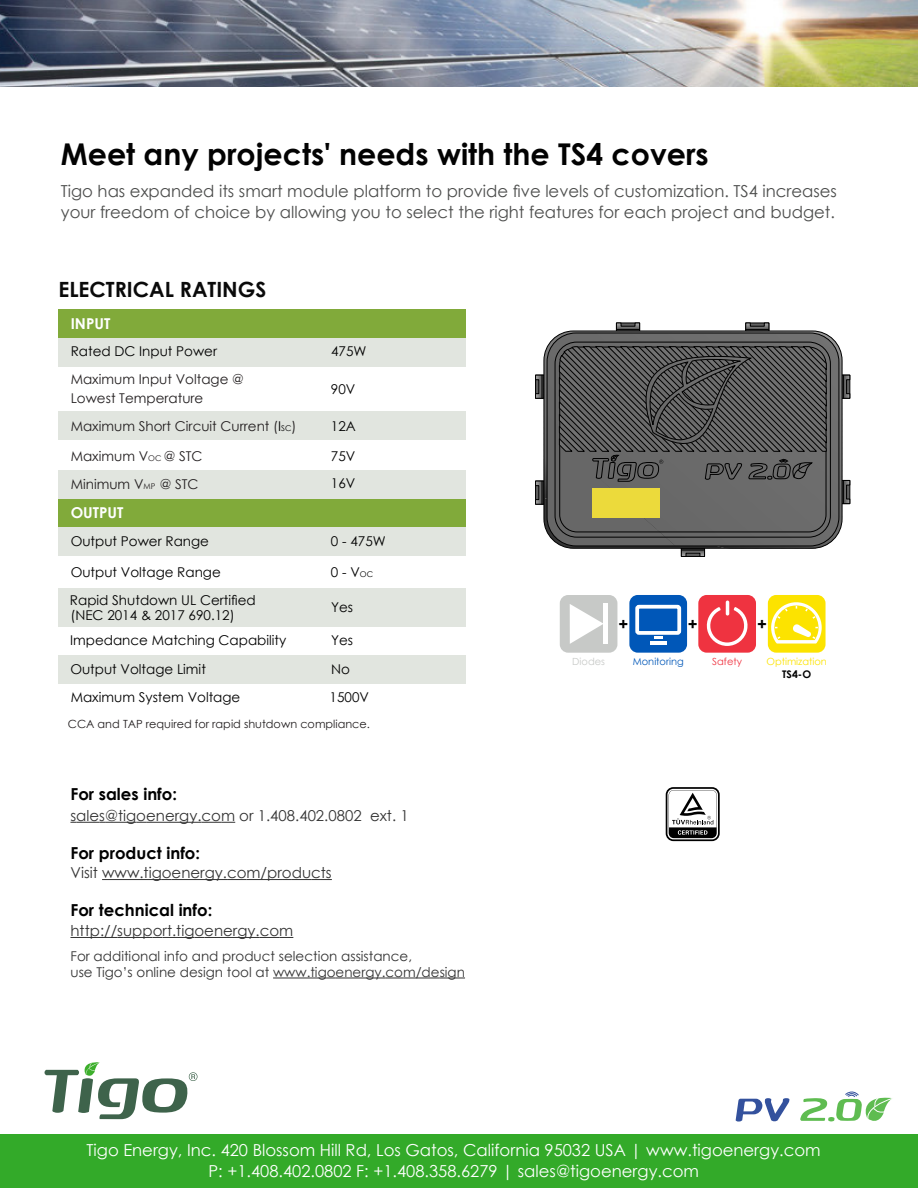
<style>
.page{position:relative;width:918px;height:1188px;background:#fff}
.page>*{position:absolute;margin:0;border:0;box-sizing:border-box;transform-origin:0 0}
.t1{font:700 30px "Century Gothic";color:#020202}
.t2{font:700 21px "Century Gothic";color:#0a0a0a}
.t3{font:16.5px/21px "Century Gothic";color:#4c4d4c}
.t4{font:16.5px/20.2px "Century Gothic";color:#fff;text-align:center}
.t5{font:700 16.5px "Century Gothic";color:#000}
.t6{font:15px "Century Gothic";color:#333}
.t7{font:700 15px "Century Gothic";color:#fff}
.t8{font:13.5px/29.2px "Century Gothic";color:#000}
.t9{font:13.5px/16.2px "Century Gothic";color:#333}
.t10{font:13.5px/29.5px "Century Gothic";color:#231f20}
.t11{font:11.25px "Century Gothic";color:#231f20}
.t12{font:700 10.5px "Century Gothic";color:#000}
.t13{font:9.9px "Century Gothic";color:#fce300}
.t14{font:9.9px "Century Gothic";color:#0057b8}
.t15{font:9.9px "Century Gothic";color:#c7c9c7}
.t16{font:9.9px "Century Gothic";color:#ef3340}
.s1{color:#000}
.s2{font-size:7.8px;color:#000}
.s3{font-size:7.8px}
</style>
<div class="page">
<svg style="left:736px;top:1098px;width:53px;height:24px"></svg>
<svg style="left:800px;top:1091px;width:92px;height:31px"></svg>
<img style="left:0;top:0;width:918px;height:87px">
<hr style="left:273px;top:978px;width:54px;height:1px;background:#333">
<hr style="left:336px;top:978px;width:50px;height:1px;background:#333">
<svg style="left:386px;top:978px;width:17px;height:1px"></svg>
<hr style="left:403px;top:978px;width:37px;height:1px;background:#333">
<svg style="left:440px;top:978px;width:25px;height:1px"></svg>
<hr style="left:102px;top:879px;width:60px;height:1px;background:#333">
<hr style="left:172px;top:879px;width:55px;height:1px;background:#333">
<svg style="left:227px;top:879px;width:20px;height:1px"></svg>
<hr style="left:247px;top:879px;width:35px;height:1px;background:#333">
<svg style="left:282px;top:879px;width:50px;height:1px"></svg>
<svg style="left:70px;top:822px;width:35px;height:1px"></svg>
<hr style="left:105px;top:822px;width:31px;height:1px;background:#333">
<hr style="left:146px;top:822px;width:56px;height:1px;background:#333">
<svg style="left:202px;top:822px;width:33px;height:1px"></svg>
<hr style="left:70px;top:937px;width:47px;height:1px;background:#333">
<hr style="left:123px;top:937px;width:30px;height:1px;background:#333">
<hr style="left:163px;top:937px;width:31px;height:1px;background:#333">
<hr style="left:204px;top:937px;width:56px;height:1px;background:#333">
<svg style="left:260px;top:937px;width:33px;height:1px"></svg>
<div style="left:0;top:1134px;width:918px;height:54px;background:#33aa29"></div>
<svg style="left:45px;top:1062px;width:152px;height:57px"></svg>
<svg style="left:535px;top:322px;width:315px;height:235px;background:#686868"></svg>
<div style="left:592px;top:488px;width:67px;height:30px;background:#ecda3b"></div>
<div style="left:59px;top:412px;width:407px;height:28px;background:#e1e5df"></div>
<div style="left:59px;top:471px;width:407px;height:28px;background:#e1e5df"></div>
<div style="left:59px;top:588px;width:407px;height:39px;background:#e1e5df"></div>
<div style="left:59px;top:655px;width:407px;height:29px;background:#e1e5df"></div>
<div style="left:59px;top:309px;width:407px;height:29px;background:#81aa3a"></div>
<div style="left:59px;top:499px;width:407px;height:29px;background:#81aa3a"></div>
<div style="left:59px;top:528px;width:407px;height:28px;background:#e1e5df"></div>
<div style="left:59px;top:338px;width:407px;height:28px;background:#e1e5df"></div>
<div style="left:698px;top:595px;width:58px;height:58px;background:#ef3340;border-radius:8px"></div>
<svg style="left:706px;top:607px;width:42px;height:39px"></svg>
<hr style="left:726px;top:601px;width:3px;height:15px;background:#fff;border-radius:2px">
<div style="left:768px;top:595px;width:58px;height:58px;background:#fce300;border-radius:8px"></div>
<svg style="left:770px;top:596px;width:52px;height:48px"></svg>
<div style="left:560px;top:595px;width:57px;height:58px;background:#c7c9c7;border-radius:8px"></div>
<hr style="left:603px;top:604px;width:4px;height:40px;background:#fff">
<svg style="left:570px;top:604px;width:33px;height:40px"></svg>
<div style="left:629px;top:595px;width:58px;height:58px;background:#0057b8;border-radius:8px"></div>
<div style="left:635px;top:605px;width:46px;height:30px;border:4px solid #fff;border-radius:2px"></div>
<svg style="left:654px;top:637px;width:9px;height:2px"></svg>
<hr style="left:650px;top:641px;width:17px;height:4px;background:#fff">
<svg style="left:666px;top:787px;width:54px;height:54px"></svg>
<h1 class="t1" style="left:61px;top:142px;width:649px">Meet any projects' needs with the TS4 covers</h1>
<p class="t3" style="left:61px;top:182px;width:778px">Tigo has expanded its smart module platform to provide five levels of customization. TS4 increases your freedom of choice by allowing you to select the right features for each project and budget.</p>
<h2 class="t2" style="left:59px;top:281px;width:209px">ELECTRICAL RATINGS</h2>
<p class="t7" style="left:71px;top:318px;width:41px">INPUT</p>
<p class="t8" style="left:71px;top:338px;width:148px">Rated DC Input Power</p>
<p class="t8" style="left:331px;top:338px;width:37px">475W</p>
<p class="t10" style="left:71px;top:371px;width:175px;line-height:18.8px">Maximum Input Voltage @<br>Lowest Temperature</p>
<p class="t8" style="left:331px;top:375px;width:26px">90V</p>
<p class="t10" style="left:71px;top:413px;width:227px">Maximum Short Circuit Current (<span class="s1">I</span><span class="s2">SC</span>)<br>Maximum V<span class="s3">OC</span> @ STC</p>
<p class="t10" style="left:71px;top:470px;width:129px">Minimum V<span class="s3">MP</span> @ STC</p>
<p class="t7" style="left:71px;top:507px;width:54px">OUTPUT</p>
<p class="t8" style="left:71px;top:527px;width:140px">Output Power Range</p>
<p class="t8" style="left:71px;top:559px;width:152px">Output Voltage Range</p>
<p class="t8" style="left:70px;top:586px;width:187px">Rapid Shutdown UL Certified</p>
<p class="t8" style="left:70px;top:602px;width:166px">(NEC 2014 &amp; 2017 690.12)</p>
<p class="t8" style="left:70px;top:627px;width:218px">Impedance Matching Capability<br>Output Voltage Limit</p>
<p class="t8" style="left:71px;top:684px;width:171px">Maximum System Voltage</p>
<p class="t8" style="left:331px;top:412px;width:26px">12A</p>
<p class="t8" style="left:331px;top:444px;width:26px;line-height:26.8px">75V<br>16V</p>
<p class="t8" style="left:331px;top:527px;width:56px">0 - 475W</p>
<p class="t8" style="left:331px;top:559px;width:44px">0 - V<span class="s3">OC</span></p>
<p class="t8" style="left:331px;top:594px;width:24px">Yes</p>
<p class="t8" style="left:331px;top:627px;width:24px">Yes</p>
<p class="t8" style="left:331px;top:656px;width:20px">No</p>
<p class="t8" style="left:330px;top:684px;width:41px">1500V</p>
<p class="t11" style="left:68px;top:720px;width:304px">CCA and TAP required for rapid shutdown compliance.</p>
<p class="t5" style="left:70px;top:787px;width:108px">For sales info:</p>
<p class="t6" style="left:70px;top:810px;width:340px">sales@tigoenergy.com or 1.408.402.0802 ext. 1</p>
<p class="t5" style="left:70px;top:846px;width:131px">For product info:</p>
<p class="t6" style="left:70px;top:867px;width:263px">Visit www.tigoenergy.com/products</p>
<p class="t5" style="left:70px;top:903px;width:143px">For technical info:</p>
<p class="t6" style="left:70px;top:925px;width:224px">http://support.tigoenergy.com</p>
<p class="t9" style="left:70px;top:949px;width:396px">For additional info and product selection assistance,<br>use Tigo’s online design tool at www.tigoenergy.com/design</p>
<p class="t5" style="left:619px;top:617px;width:11px">+</p>
<p class="t5" style="left:688px;top:617px;width:11px">+</p>
<p class="t5" style="left:757px;top:618px;width:11px">+</p>
<p class="t15" style="left:572px;top:657px;width:34px">Diodes</p>
<p class="t14" style="left:633px;top:657px;width:52px">Monitoring</p>
<p class="t16" style="left:712px;top:657px;width:31px">Safety</p>
<p class="t13" style="left:766px;top:657px;width:62px">Optimization</p>
<p class="t12" style="left:782px;top:670px;width:30px">TS4-O</p>
<p class="t4" style="left:87px;top:1142px;width:736px">Tigo Energy, Inc. 420 Blossom Hill Rd, Los Gatos, California 95032 USA | www.tigoenergy.com<br>P: +1.408.402.0802 F: +1.408.358.6279 | sales@tigoenergy.com</p>
</div>
